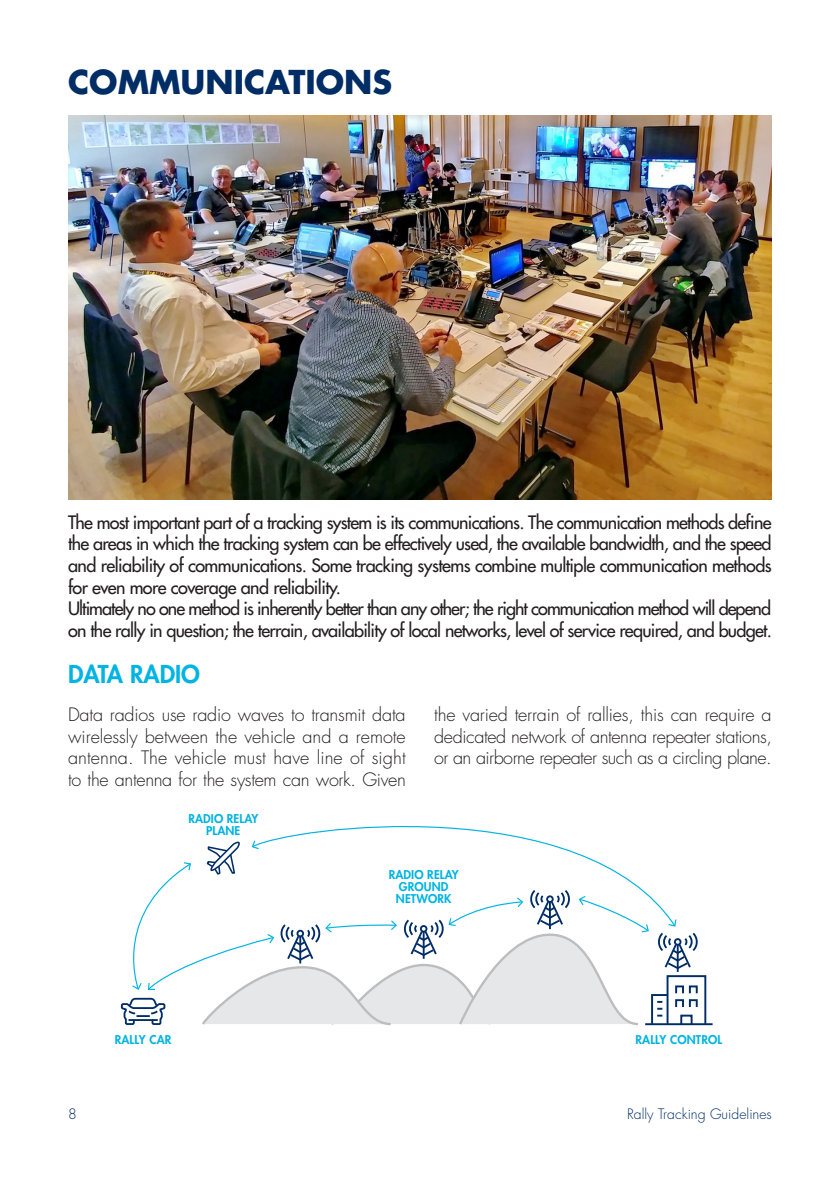
<style>
.page{position:relative;width:840px;height:1191px;background:#fff}
.page>*{position:absolute;margin:0;border:0;box-sizing:border-box;transform-origin:0 0}
.TITRE_1{font:700 32px "Futura Std";color:#002d66}
.TITRE_2{font:800 24px "Futura Std";color:#02b4e2}
.t1{font:500 18px/21.6px "Futura Std";letter-spacing:-.04em;color:#231f20;text-align:justify}
.TEXTE_COURANT{font:300 18px/21.6px "Futura Std";letter-spacing:-.02em;color:#231f20;text-align:justify}
.t2{font:300 14px "Futura Std";color:#002d66}
.t3{font:800 11.8px/11.8px "Futura Std";letter-spacing:.01em;color:#02b4e2;text-align:center}
</style>
<div class="page">
<img style="left:68px;top:115px;width:703px;height:384px">
<svg style="left:270px;top:826px;width:264px;height:14px"></svg>
<div style="left:666px;top:975px;width:40px;height:50px;border:2px solid #002d66"></div>
<hr style="left:644px;top:1023px;width:68px;height:2px;background:#002d66">
<svg style="left:120px;top:840px;width:577px;height:186px"></svg>
<p class="TITRE_1" style="left:68px;top:61px;width:325px">COMMUNICATIONS</p>
<p class="t1" style="left:68px;top:511px;width:704px">The most important part of a tracking system is its communications. The communication methods define the areas in which the tracking system can be effectively used, the available bandwidth, and the speed and reliability of communications. Some tracking systems combine multiple communication methods for even more coverage and reliability.</p>
<p class="t1" style="left:68px;top:598px;width:705px">Ultimately no one method is inherently better than any other; the right communication method will depend on the rally in question; the terrain, availability of local networks, level of service required, and budget.</p>
<p class="TITRE_2" style="left:68px;top:658px;width:133px">DATA RADIO</p>
<p class="TEXTE_COURANT" style="left:68px;top:704px;width:339px">Data radios use radio waves to transmit data wirelessly between the vehicle and a remote antenna. The vehicle must have line of sight to the antenna for the system can work. Given</p>
<p class="TEXTE_COURANT" style="left:434px;top:704px;width:339px">the varied terrain of rallies, this can require a dedicated network of antenna repeater stations, or an airborne repeater such as a circling plane.</p>
<p class="t3" style="left:188px;top:813px;width:71px">RADIO RELAY<br>PLANE</p>
<p class="t3" style="left:115px;top:1033px;width:58px">RALLY CAR</p>
<p class="t3" style="left:388px;top:869px;width:71px">RADIO RELAY<br>GROUND<br>NETWORK</p>
<p class="t3" style="left:635px;top:1033px;width:88px">RALLY CONTROL</p>
<p class="t2" style="left:68px;top:1105px;width:10px">8</p>
<p class="t2" style="left:626px;top:1105px;width:146px">Rally Tracking Guidelines</p>
</div>
